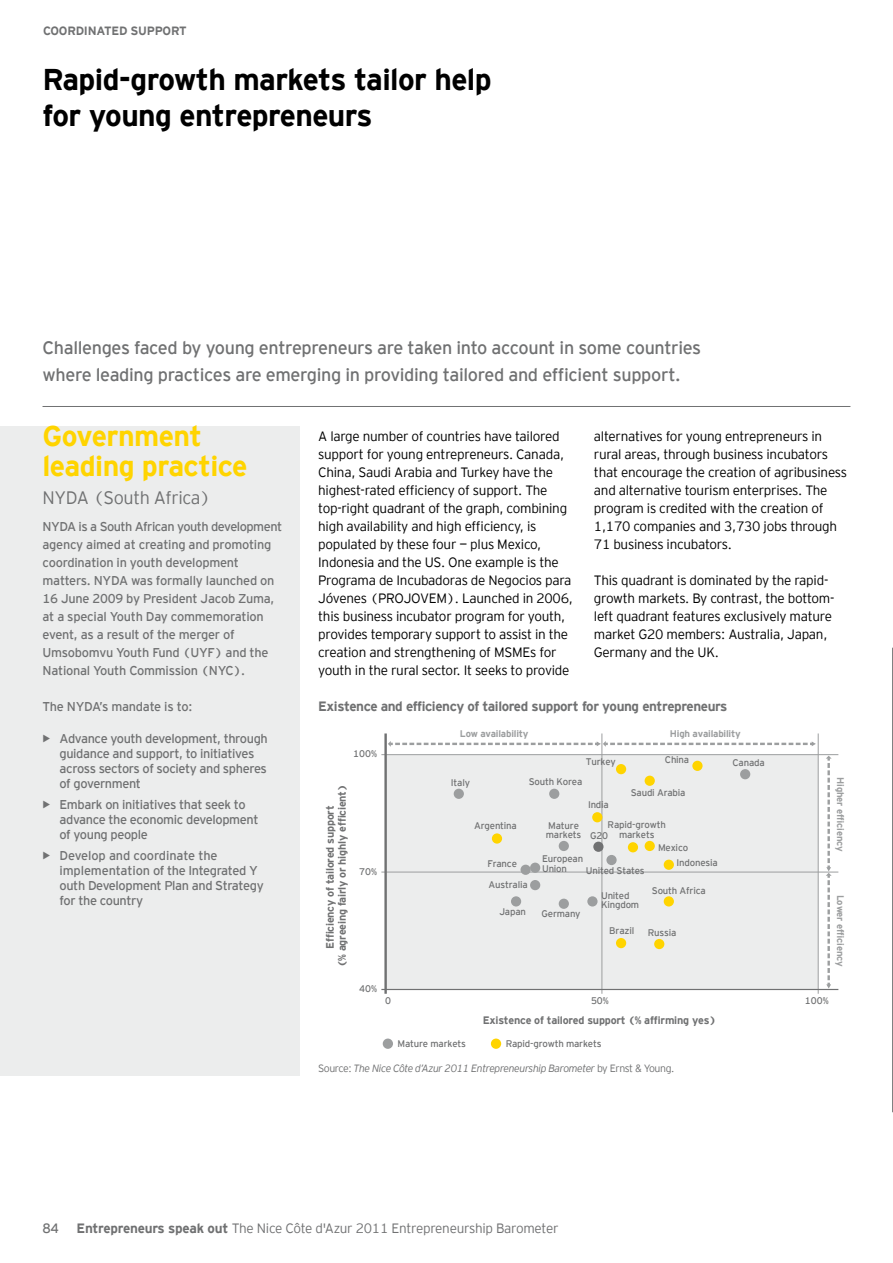
<style>
.page{position:relative;width:893px;height:1263px;background:#fff}
.page>*{position:absolute;margin:0;border:0;box-sizing:border-box;transform-origin:0 0}
.t1{font:700 30px/36px "EY Interstate";letter-spacing:-.02em;color:#000}
.t2{font:700 28.5px/30px "EY Interstate";letter-spacing:-.02em;color:#ffd400}
.t3{font:18px/27px "EY Interstate";letter-spacing:-.02em;color:#707172}
.t4{font:300 18px "EY Interstate";letter-spacing:-.02em;color:#707172}
.t5{font:300 13.5px/18px "EY Interstate";letter-spacing:-.02em;color:#000}
.t6{font:300 13.5px "EY Interstate";letter-spacing:-.02em;color:#707172}
.t7{font:700 13.5px "EY Interstate";letter-spacing:-.03em;color:#707172}
.t8{font:13.5px "EY Interstate";color:#707172}
.t9{font:12.75px/18px "EY Interstate";letter-spacing:-.03em;color:#707172}
.t10{font:700 12px "EY Interstate";letter-spacing:-.02em;color:#707172}
.t11{font:700 10.8px/12px "EY Interstate";letter-spacing:-.02em;color:#707172;text-align:center}
.t12{font:italic 300 10.5px "EY Interstate";letter-spacing:-.04em;color:#707172}
.t13{font:9.6px/9.6px "EY Interstate";letter-spacing:-.02em;color:#707172}
.t14{font:700 9.6px "EY Interstate";letter-spacing:-.02em;color:#9c9e9f}
.s1{font-weight:700;font-size:15px}
.s2{font-style:normal}
.s3{font-weight:700}
</style>
<div class="page">
<hr style="left:43px;top:406px;width:807px;height:1px;background:#707172">
<div style="left:386px;top:755px;width:432px;height:234px;background:#eceded"></div>
<hr style="left:381px;top:872px;width:457px;height:1px;background:#9c9e9f">
<hr style="left:818px;top:733px;width:1px;height:261px;background:#9c9e9f">
<hr style="left:602px;top:733px;width:1px;height:261px;background:#9c9e9f">
<hr style="left:381px;top:754px;width:457px;height:1px;background:#9c9e9f">
<hr style="left:384px;top:733px;width:3px;height:261px;background:#707172">
<hr style="left:381px;top:989px;width:457px;height:1px;background:#707172">
<div style="left:492px;top:833px;width:10px;height:11px;background:#ffd400;border-radius:50%"></div>
<div style="left:530px;top:880px;width:10px;height:10px;background:#9c9e9f;border-radius:50%"></div>
<div style="left:616px;top:938px;width:10px;height:10px;background:#ffd400;border-radius:50%"></div>
<div style="left:740px;top:769px;width:10px;height:10px;background:#9c9e9f;border-radius:50%"></div>
<div style="left:692px;top:761px;width:11px;height:10px;background:#ffd400;border-radius:50%"></div>
<div style="left:530px;top:863px;width:10px;height:10px;background:#9c9e9f;border-radius:50%"></div>
<div style="left:520px;top:865px;width:11px;height:10px;background:#9c9e9f;border-radius:50%"></div>
<div style="left:593px;top:842px;width:10px;height:10px;background:#707172;border-radius:50%"></div>
<div style="left:559px;top:899px;width:10px;height:10px;background:#9c9e9f;border-radius:50%"></div>
<div style="left:592px;top:812px;width:10px;height:10px;background:#ffd400;border-radius:50%"></div>
<div style="left:664px;top:860px;width:10px;height:10px;background:#ffd400;border-radius:50%"></div>
<div style="left:454px;top:789px;width:10px;height:10px;background:#9c9e9f;border-radius:50%"></div>
<div style="left:511px;top:896px;width:10px;height:10px;background:#9c9e9f;border-radius:50%"></div>
<div style="left:559px;top:841px;width:10px;height:10px;background:#9c9e9f;border-radius:50%"></div>
<div style="left:645px;top:841px;width:10px;height:10px;background:#ffd400;border-radius:50%"></div>
<div style="left:628px;top:842px;width:10px;height:10px;background:#ffd400;border-radius:50%"></div>
<div style="left:654px;top:939px;width:10px;height:10px;background:#ffd400;border-radius:50%"></div>
<div style="left:645px;top:776px;width:10px;height:10px;background:#ffd400;border-radius:50%"></div>
<div style="left:664px;top:896px;width:10px;height:10px;background:#ffd400;border-radius:50%"></div>
<div style="left:549px;top:789px;width:10px;height:10px;background:#9c9e9f;border-radius:50%"></div>
<div style="left:616px;top:764px;width:10px;height:10px;background:#ffd400;border-radius:50%"></div>
<div style="left:587px;top:896px;width:11px;height:10px;background:#9c9e9f;border-radius:50%"></div>
<div style="left:606px;top:855px;width:11px;height:10px;background:#9c9e9f;border-radius:50%"></div>
<div style="left:491px;top:1038px;width:10px;height:11px;background:#ffd400;border-radius:50%"></div>
<div style="left:383px;top:1038px;width:10px;height:11px;background:#9c9e9f;border-radius:50%"></div>
<svg style="left:826px;top:756px;width:6px;height:232px"></svg>
<svg style="left:388px;top:741px;width:428px;height:6px"></svg>
<div style="left:0;top:426px;width:299px;height:650px;background:#eceded"></div>
<hr style="left:892px;top:648px;width:1px;height:464px;background:#707172">
<p class="t10" style="left:43px;top:24px;width:54px">Coordinated</p>
<p class="t10" style="left:131px;top:24px;width:25px">suppo</p>
<p class="t10" style="left:171px;top:24px;width:15px">rt</p>
<h1 class="t1" style="left:43px;top:61px;width:451px">Rapid-growth markets tailor help for young entrepreneurs</h1>
<h3 class="t3" style="left:43px;top:334px;width:660px">Challenges faced by young entrepreneurs are taken into account in some countries where leading practices are emerging in providing tailored and efficient support.</h3>
<h2 class="t2" style="left:43px;top:421px;width:207px">Government leading practice</h2>
<h3 class="t4" style="left:43px;top:488px;width:170px">NYDA (South Africa)</h3>
<p class="t9" style="left:43px;top:517px;width:241px">NYDA is a South African youth development agency aimed at creating and promoting coordination in youth development matters. NYDA was formally launched on 16 June 2009 by President Jacob Zuma, at a special Youth Day commemoration event, as a result of the merger of Umsobomvu Youth Fund (UYF) and the National Youth Commission (NYC).</p>
<p class="t9" style="left:43px;top:697px;width:151px">The NYDA’s mandate is to:</p>
<p class="t9" style="left:60px;top:730px;width:210px;line-height:15px;text-indent:-17px"><span class="s1">•</span> Advance youth development, through guidance and support, to initiatives across sectors of society and spheres of government</p>
<p class="t9" style="left:60px;top:796px;width:200px;line-height:15px;text-indent:-17px"><span class="s1">•</span> Embark on initiatives that seek to advance the economic development of young people</p>
<p class="t9" style="left:60px;top:847px;width:206px;line-height:15px;text-indent:-17px"><span class="s1">•</span> Develop and coordinate the implementation of the Integrated Y outh Development Plan and Strategy for the country</p>
<p class="t5" style="left:318px;top:427px;width:256px">A large number of countries have tailored support for young entrepreneurs. Canada, China, Saudi Arabia and Turkey have the highest-rated efficiency of support. The top-right quadrant of the graph, combining high availability and high efficiency, is populated by these four — plus Mexico, Indonesia and the US. One example is the Programa de Incubadoras de Negocios para Jóvenes (PROJOVEM). Launched in 2006, this business incubator program for youth, provides temporary support to assist in the creation and strengthening of MSMEs for youth in the rural sector. It seeks to provide</p>
<p class="t5" style="left:594px;top:427px;width:255px">alternatives for young entrepreneurs in rural areas, through business incubators that encourage the creation of agribusiness and alternative tourism enterprises. The program is credited with the creation of 1,170 companies and 3,730 jobs through 71 business incubators.</p>
<p class="t5" style="left:594px;top:571px;width:242px">This quadrant is dominated by the rapid&shy;growth markets. By contrast, the bottom&shy;left quadrant features exclusively mature market G20 members: Australia, Japan, Germany and the UK.</p>
<p class="t7" style="left:318px;top:699px;width:411px">Existence and efficiency of tailored support for young entrepreneurs</p>
<p class="t14" style="left:460px;top:728px;width:70px">Low availability</p>
<p class="t14" style="left:670px;top:728px;width:72px">High availability</p>
<p class="t13" style="left:353px;top:749px;width:25px">100%</p>
<p class="t13" style="left:586px;top:756px;width:32px">Turkey</p>
<p class="t13" style="left:665px;top:755px;width:26px">China</p>
<p class="t13" style="left:732px;top:757px;width:34px">Canada</p>
<p class="t11" style="left:324px;top:967px;width:184px;rotate:-90deg">Efficiency of tailored support<br>(% agreeing fairly or highly efficient)</p>
<p class="t13" style="left:359px;top:866px;width:19px">70%</p>
<p class="t13" style="left:451px;top:777px;width:21px">Italy</p>
<p class="t13" style="left:529px;top:776px;width:55px">South Korea</p>
<p class="t13" style="left:631px;top:787px;width:56px">Saudi Arabia</p>
<p class="t13" style="left:588px;top:800px;width:22px">India</p>
<p class="t13" style="left:474px;top:821px;width:44px">Argentina</p>
<p class="t13" style="left:546px;top:820px;width:37px">Mature markets</p>
<p class="t13" style="left:608px;top:820px;width:60px;text-align:center">Rapid-growth markets</p>
<p class="t13" style="left:590px;top:831px;width:20px">G20</p>
<p class="t13" style="left:658px;top:842px;width:32px">Mexico</p>
<p class="t13" style="left:487px;top:859px;width:31px">France</p>
<p class="t13" style="left:542px;top:854px;width:43px">European<br>Union</p>
<p class="t13" style="left:586px;top:866px;width:60px">United States</p>
<p class="t13" style="left:676px;top:858px;width:43px">Indonesia</p>
<p class="t13" style="left:489px;top:879px;width:41px">Australia</p>
<p class="t13" style="left:499px;top:906px;width:28px">Japan</p>
<p class="t13" style="left:542px;top:909px;width:41px">Germany</p>
<p class="t13" style="left:601px;top:890px;width:40px">United<br>Kingdom</p>
<p class="t13" style="left:609px;top:925px;width:26px">Brazil</p>
<p class="t13" style="left:652px;top:886px;width:55px">South Africa</p>
<p class="t13" style="left:648px;top:928px;width:30px">Russia</p>
<p class="t14" style="left:846px;top:777px;width:76px;rotate:90deg">Higher efficiency</p>
<p class="t14" style="left:846px;top:894px;width:74px;rotate:90deg">Lower efficiency</p>
<p class="t13" style="left:359px;top:984px;width:19px">40%</p>
<p class="t13" style="left:385px;top:996px;width:7px">0</p>
<p class="t13" style="left:591px;top:996px;width:19px">50%</p>
<p class="t13" style="left:805px;top:996px;width:25px">100%</p>
<p class="t11" style="left:483px;top:1014px;width:235px">Existence of tailored support (% affirming yes)</p>
<p class="t13" style="left:398px;top:1039px;width:70px">Mature markets</p>
<p class="t13" style="left:506px;top:1039px;width:97px">Rapid-growth markets</p>
<p class="t12" style="left:318px;top:1062px;width:358px"><span class="s2">Source:</span> The Nice Côte d’Azur 2011 Entrepreneurship Barometer <span class="s2">by Ernst &amp; Young.</span></p>
<p class="t8" style="left:43px;top:1221px;width:18px">84</p>
<p class="t6" style="left:77px;top:1221px;width:483px"><span class="s3">Entrepreneurs speak out</span> The Nice Côte d'Azur 2011 Entrepreneurship Barometer</p>
</div>
